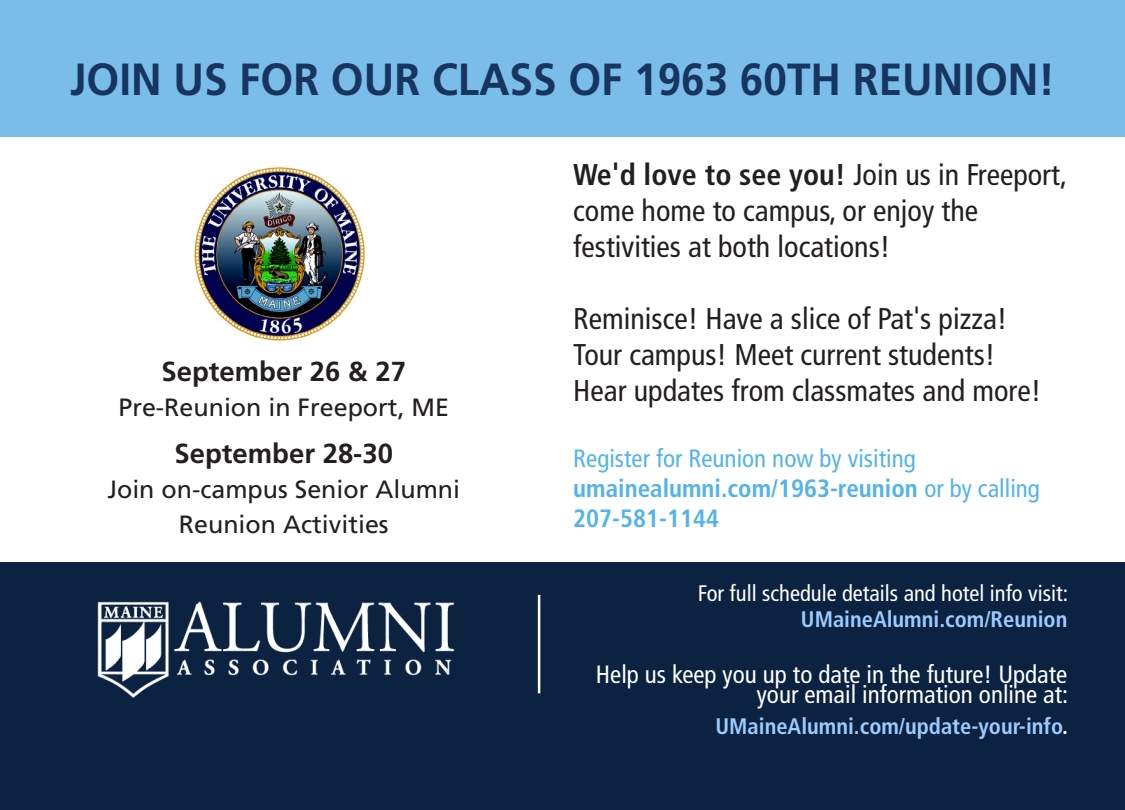
<style>
.page{position:relative;width:1125px;height:810px;background:#fff}
.page>*{position:absolute;margin:0;border:0;box-sizing:border-box;transform-origin:0 0}
.t1{font:700 45px "Frutiger LT Std";color:#183461;scale:.94 1}
.t2{font:condensed 30px/36px "Frutiger LT Std";color:#231f20}
.t3{font:700 27.5px "Frutiger LT Std";color:#231f20}
.t4{font:condensed 25px/20px "Frutiger LT Std";color:#fff;text-align:right}
.t5{font:25px "Frutiger LT Std";color:#231f20}
.t6{font:700 condensed 25px/30px "Frutiger LT Std";color:#53b3e8}
.t7{font:condensed 25px "Frutiger LT Std";color:#53b3e8}
.t8{font:700 condensed 22.5px "Frutiger LT Std";color:#9dcbff}
.t9{font:condensed 22.5px "Frutiger LT Std";color:#fff}
.s1{font-weight:700}
.s2{font-weight:400}
.s3{color:#fff}
</style>
<div class="page">
<div style="left:1px;top:562px;width:1124px;height:248px;background:#0b2240"></div>
<div style="left:0;top:0;width:1125px;height:137px;background:#79bde8"></div>
<img style="left:97px;top:601px;width:358px;height:97px">
<img style="left:194px;top:167px;width:171px;height:174px">
<hr style="left:538px;top:595px;width:2px;height:98px;background:#fff">
<p class="t1" style="left:70px;top:53px;width:1049px">JOIN US FOR OUR CLASS OF 1963 60TH REUNION!</p>
<p class="t3" style="left:161px;top:355px;width:246px">September 26 &amp; 27</p>
<p class="t5" style="left:118px;top:392px;width:332px">Pre-Reunion in Freeport, ME</p>
<p class="t3" style="left:174px;top:437px;width:220px">September 28-30</p>
<p class="t5" style="left:107px;top:475px;width:354px">Join on-campus Senior Alumni</p>
<p class="t5" style="left:179px;top:510px;width:211px">Reunion Activities</p>
<p class="t2" style="left:573px;top:157px;width:495px"><span class="s1">We'd love to see you!</span> Join us in Freeport, come home to campus, or enjoy the</p>
<p class="t2" style="left:573px;top:229px;width:319px">festivities at both locations!</p>
<p class="t2" style="left:573px;top:301px;width:436px">Reminisce! Have a slice of Pat's pizza!</p>
<p class="t2" style="left:573px;top:337px;width:424px">Tour campus! Meet current students!</p>
<p class="t2" style="left:573px;top:373px;width:470px">Hear updates from classmates and more!</p>
<p class="t7" style="left:573px;top:444px;width:344px">Register for Reunion now by visiting</p>
<p class="t6" style="left:573px;top:473px;width:468px">umainealumni.com/1963-reunion <span class="s2">or by calling<br></span>207-581-1144</p>
<p class="t9" style="left:698px;top:580px;width:372px">For full schedule details and hotel info visit:</p>
<p class="t8" style="left:801px;top:606px;width:268px">UMaineAlumni.com/Reunion</p>
<p class="t4" style="left:596px;top:665px;width:474px">Help us keep you up to date in the future! Update your email information online at:</p>
<p class="t8" style="left:716px;top:713px;width:354px">UMaineAlumni.com/update-your-info<span class="s3">.</span></p>
</div>
